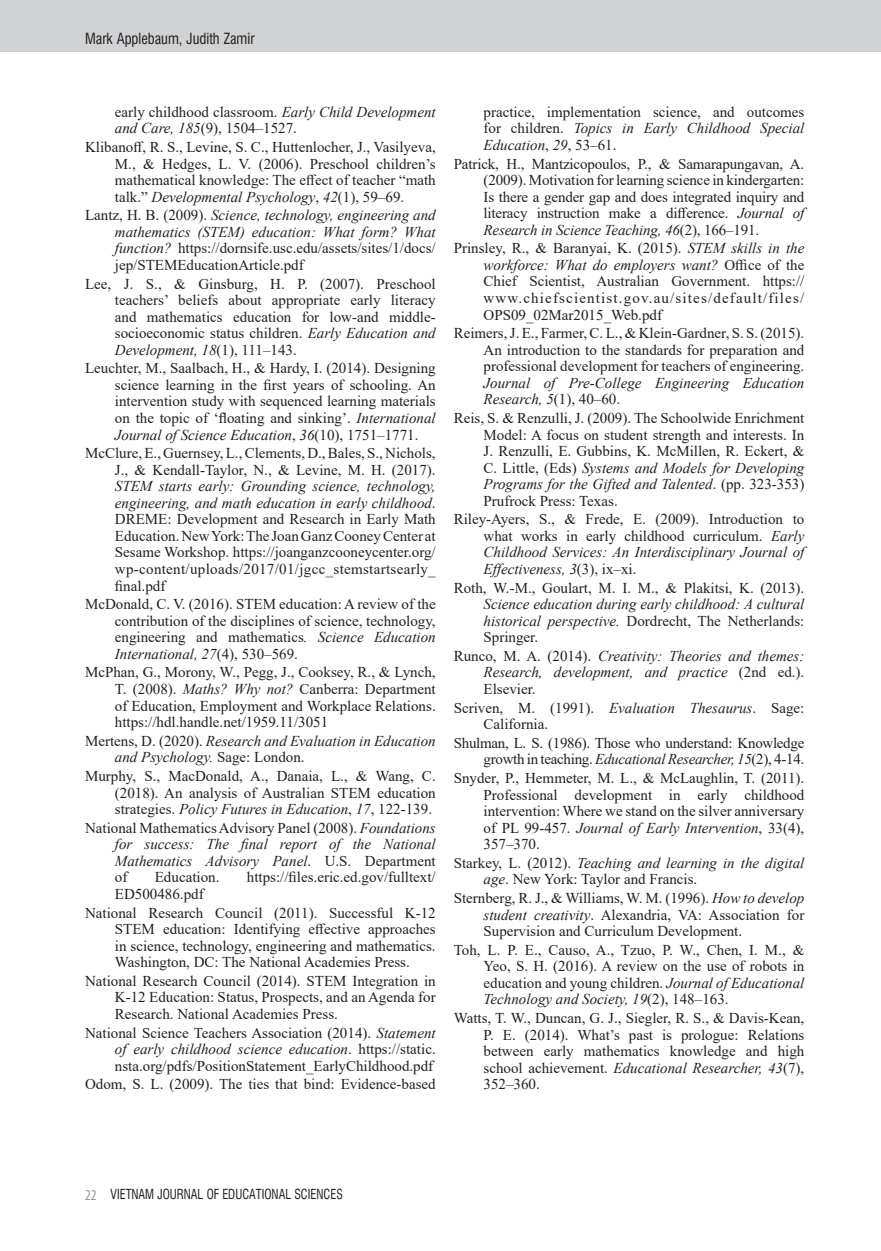
<style>
.page{position:relative;width:881px;height:1251px;background:#fff}
.page>*{position:absolute;margin:0;border:0;box-sizing:border-box;transform-origin:0 0}
.Tai_lieu_tham_khao_N{font:15px/16.5px "Times New Roman";color:#231f20;text-align:justify}
.Tai_lieu_tham_khao_N-2{font:italic 15px/16.5px "Times New Roman";color:#231f20;text-align:justify}
.Tai_lieu_tham_khao_N-3{font:15px/16.5px "Times New Roman";letter-spacing:-.02em;color:#231f20;text-align:right}
.Header-tenTG{font:15px "UTM Swiss Condensed";color:#231f20}
.t1{font:13.5px "UTM Swiss Condensed";color:#231f20;scale:.9 1}
.s1{font-style:italic}
.s2{font-style:normal}
.s3{font-family:"Myriad Pro";font-stretch:condensed;font-size:15px;color:#939598}
</style>
<div class="page">
<div style="left:0;top:0;width:880px;height:51px;background:#d1d2d4"></div>
<p class="Header-tenTG" style="left:85px;top:27px;width:171px">Mark Applebaum, Judith Zamir</p>
<p class="Tai_lieu_tham_khao_N" style="left:115px;top:103px;width:322px">early childhood classroom. <span class="s1">Early Child Development and Care, 185</span>(9), 1504–1527.</p>
<p class="Tai_lieu_tham_khao_N" style="left:115px;top:138px;width:322px;text-indent:-30px">Klibanoff, R. S., Levine, S. C., Huttenlocher, J., Vasilyeva, M., &amp; Hedges, L. V. (2006). Preschool children’s mathematical knowledge: The effect of teacher “math talk.” <span class="s1">Developmental Psychology</span>, <span class="s1">42</span>(1), 59–69.</p>
<p class="Tai_lieu_tham_khao_N" style="left:115px;top:206px;width:322px;text-indent:-30px">Lantz, H. B. (2009). <span class="s1">Science, technology, engineering and mathematics (STEM) education: What form? What function?</span> https://dornsife.usc.edu/assets/sites/1/docs/ jep/STEMEducationArticle.pdf</p>
<p class="Tai_lieu_tham_khao_N" style="left:115px;top:275px;width:322px;text-indent:-30px">Lee, J. S., &amp; Ginsburg, H. P. (2007). Preschool teachers’ beliefs about appropriate early literacy and mathematics education for low-and middle&shy;socioeconomic status children. <span class="s1">Early Education and Development, 18</span>(1), 111–143.</p>
<p class="Tai_lieu_tham_khao_N" style="left:115px;top:359px;width:322px;text-indent:-30px">Leuchter, M., Saalbach, H., &amp; Hardy, I. (2014). Designing science learning in the first years of schooling. An intervention study with sequenced learning materials on the topic of ‘floating and sinking’. <span class="s1">International Journal of Science Education</span>, <span class="s1">36</span>(10), 1751–1771.</p>
<p class="Tai_lieu_tham_khao_N" style="left:115px;top:444px;width:322px;text-indent:-30px">McClure, E., Guernsey, L., Clements, D., Bales, S., Nichols, J., &amp; Kendall-Taylor, N., &amp; Levine, M. H. (2017).<br><span class="s1">STEM starts early: Grounding science, technology, engineering, and math education in early childhood</span>.<br>DREME: Development and Research in Early Math Education. New York: The Joan Ganz Cooney Center at Sesame Workshop. https://joanganzcooneycenter.org/ wp-content/uploads/2017/01/jgcc_stemstartsearly_ final.pdf</p>
<p class="Tai_lieu_tham_khao_N" style="left:115px;top:595px;width:322px;text-indent:-30px">McDonald, C. V. (2016). STEM education: A review of the contribution of the disciplines of science, technology, engineering and mathematics<span class="s1">. Science Education International, 27</span>(4), 530–569.</p>
<p class="Tai_lieu_tham_khao_N" style="left:115px;top:663px;width:322px;text-indent:-30px">McPhan, G., Morony, W., Pegg, J., Cooksey, R., &amp; Lynch, T. (2008). <span class="s1">Maths? Why not?</span> Canberra: Department of Education, Employment and Workplace Relations. https://hdl.handle.net/1959.11/3051</p>
<p class="Tai_lieu_tham_khao_N-2" style="left:115px;top:732px;width:322px;text-indent:-30px"><span class="s2">Mertens, D. (2020).</span> Research and Evaluation in Education and Psychology. <span class="s2">Sage: London.</span></p>
<p class="Tai_lieu_tham_khao_N" style="left:115px;top:767px;width:322px;text-indent:-30px">Murphy, S., MacDonald, A., Danaia, L., &amp; Wang, C. (2018). An analysis of Australian STEM education strategies. <span class="s1">Policy Futures in Education</span>, <span class="s1">17</span>, 122-139.</p>
<p class="Tai_lieu_tham_khao_N-2" style="left:115px;top:818px;width:322px;text-indent:-30px"><span class="s2">National Mathematics Advisory Panel (2008).</span> Foundations for success: The final report of the National Mathematics Advisory Panel<span class="s2">. U.S. Department of</span></p>
<p class="Tai_lieu_tham_khao_N" style="left:155px;top:868px;width:66px">Education.</p>
<p class="Tai_lieu_tham_khao_N" style="left:247px;top:868px;width:190px">https://files.eric.ed.gov/fulltext/</p>
<p class="Tai_lieu_tham_khao_N" style="left:115px;top:884px;width:90px">ED500486.pdf</p>
<p class="Tai_lieu_tham_khao_N" style="left:115px;top:903px;width:322px;text-indent:-30px">National Research Council (2011). Successful K-12<br>STEM education: Identifying effective approaches in science, technology, engineering and mathematics.<br>Washington, DC: The National Academies Press.</p>
<p class="Tai_lieu_tham_khao_N" style="left:115px;top:971px;width:322px;text-indent:-30px">National Research Council (2014). STEM Integration in K-12 Education: Status, Prospects, and an Agenda for Research. National Academies Press.</p>
<p class="Tai_lieu_tham_khao_N" style="left:115px;top:1023px;width:322px;text-indent:-30px">National Science Teachers Association (2014). <span class="s1">Statement of early childhood science education</span>. https://static. nsta.org/pdfs/PositionStatement_EarlyChildhood.pdf</p>
<p class="Tai_lieu_tham_khao_N" style="left:85px;top:1075px;width:352px">Odom, S. L. (2009). The ties that bind: Evidence-based</p>
<p class="Tai_lieu_tham_khao_N" style="left:483px;top:103px;width:322px">practice, implementation science, and outcomes for children. <span class="s1">Topics in Early Childhood Special Education</span>, <span class="s1">29</span>, 53–61.</p>
<p class="Tai_lieu_tham_khao_N" style="left:483px;top:155px;width:322px;text-indent:-30px">Patrick, H., Mantzicopoulos, P., &amp; Samarapungavan, A. (2009). Motivation for learning science in kindergarten:<br>Is there a gender gap and does integrated inquiry and literacy instruction make a difference. <span class="s1">Journal of Research in Science Teaching, 46</span>(2), 166–191.</p>
<p class="Tai_lieu_tham_khao_N" style="left:483px;top:239px;width:322px;text-indent:-30px">Prinsley, R., &amp; Baranyai, K. (2015). <span class="s1">STEM skills in the workforce: What do employers want?</span> Office of the Chief Scientist, Australian Government. https:// www.chiefscientist.gov.au/sites/default/files/ OPS09_02Mar2015_Web.pdf</p>
<p class="Tai_lieu_tham_khao_N" style="left:483px;top:324px;width:322px;text-indent:-30px">Reimers, J. E., Farmer, C. L., &amp; Klein-Gardner, S. S. (2015).<br>An introduction to the standards for preparation and professional development for teachers of engineering.<br><span class="s1">Journal of Pre-College Engineering Education Research, 5</span>(1), 40–60.</p>
<p class="Tai_lieu_tham_khao_N" style="left:483px;top:409px;width:322px;text-indent:-30px">Reis, S. &amp; Renzulli, J. (2009). The Schoolwide Enrichment Model: A focus on student strength and interests. In J. Renzulli, E. Gubbins, K. McMillen, R. Eckert, &amp; C. Little, (Eds) <span class="s1">Systems and Models for Developing Programs for the Gifted and Talented</span>. (pp. 323-353)<br>Prufrock Press: Texas.</p>
<p class="Tai_lieu_tham_khao_N" style="left:483px;top:510px;width:322px;text-indent:-30px">Riley-Ayers, S., &amp; Frede, E. (2009). Introduction to what works in early childhood curriculum. <span class="s1">Early Childhood Services: An Interdisciplinary Journal of Effectiveness, 3</span>(3), ix–xi.</p>
<p class="Tai_lieu_tham_khao_N" style="left:483px;top:578px;width:322px;text-indent:-30px">Roth, W.-M., Goulart, M. I. M., &amp; Plakitsi, K. (2013).<br><span class="s1">Science education during early childhood: A cultural historical perspective.</span> Dordrecht, The Netherlands:<br>Springer.</p>
<p class="Tai_lieu_tham_khao_N-2" style="left:483px;top:647px;width:322px;text-indent:-30px"><span class="s2">Runco, M. A. (2014).</span> Creativity: Theories and themes:<br>Research, development, and practice <span class="s2">(2nd ed.).<br>Elsevier.</span></p>
<p class="Tai_lieu_tham_khao_N" style="left:483px;top:698px;width:322px;text-indent:-30px">Scriven, M. (1991). <span class="s1">Evaluation Thesaurus</span>. Sage:<br>California.</p>
<p class="Tai_lieu_tham_khao_N-3" style="left:453px;top:734px;width:352px">Shulman, L. S. (1986). Those who understand: Knowledge growth in teaching. <span class="s1">Educational Researcher, 15</span>(2), 4-14.</p>
<p class="Tai_lieu_tham_khao_N" style="left:483px;top:769px;width:322px;text-indent:-30px">Snyder, P., Hemmeter, M. L., &amp; McLaughlin, T. (2011).<br>Professional development in early childhood intervention: Where we stand on the silver anniversary of PL 99-457. <span class="s1">Journal of Early Intervention</span>, 33(4), 357–370.</p>
<p class="Tai_lieu_tham_khao_N" style="left:483px;top:854px;width:322px;text-indent:-30px">Starkey, L. (2012). <span class="s1">Teaching and learning in the digital age</span>. New York: Taylor and Francis.</p>
<p class="Tai_lieu_tham_khao_N" style="left:483px;top:889px;width:322px;text-indent:-30px">Sternberg, R. J., &amp; Williams, W. M. (1996). <span class="s1">How to develop student creativity</span>. Alexandria, VA: Association for Supervision and Curriculum Development.</p>
<p class="Tai_lieu_tham_khao_N" style="left:483px;top:940px;width:322px;text-indent:-30px">Toh, L. P. E., Causo, A., Tzuo, P. W., Chen, I. M., &amp; Yeo, S. H. (2016). A review on the use of robots in education and young children. <span class="s1">Journal of Educational Technology and Society, 19</span>(2), 148–163.</p>
<p class="Tai_lieu_tham_khao_N" style="left:483px;top:1009px;width:322px;text-indent:-30px">Watts, T. W., Duncan, G. J., Siegler, R. S., &amp; Davis-Kean, P. E. (2014). What’s past is prologue: Relations between early mathematics knowledge and high school achievement. <span class="s1">Educational Researcher, 43</span>(7), 352–360.</p>
<p class="t1" style="left:85px;top:1183px;width:288px"><span class="s3">22</span> VIETNAM JOURNAL OF EDUCATIONAL SCIENCES</p>
</div>
